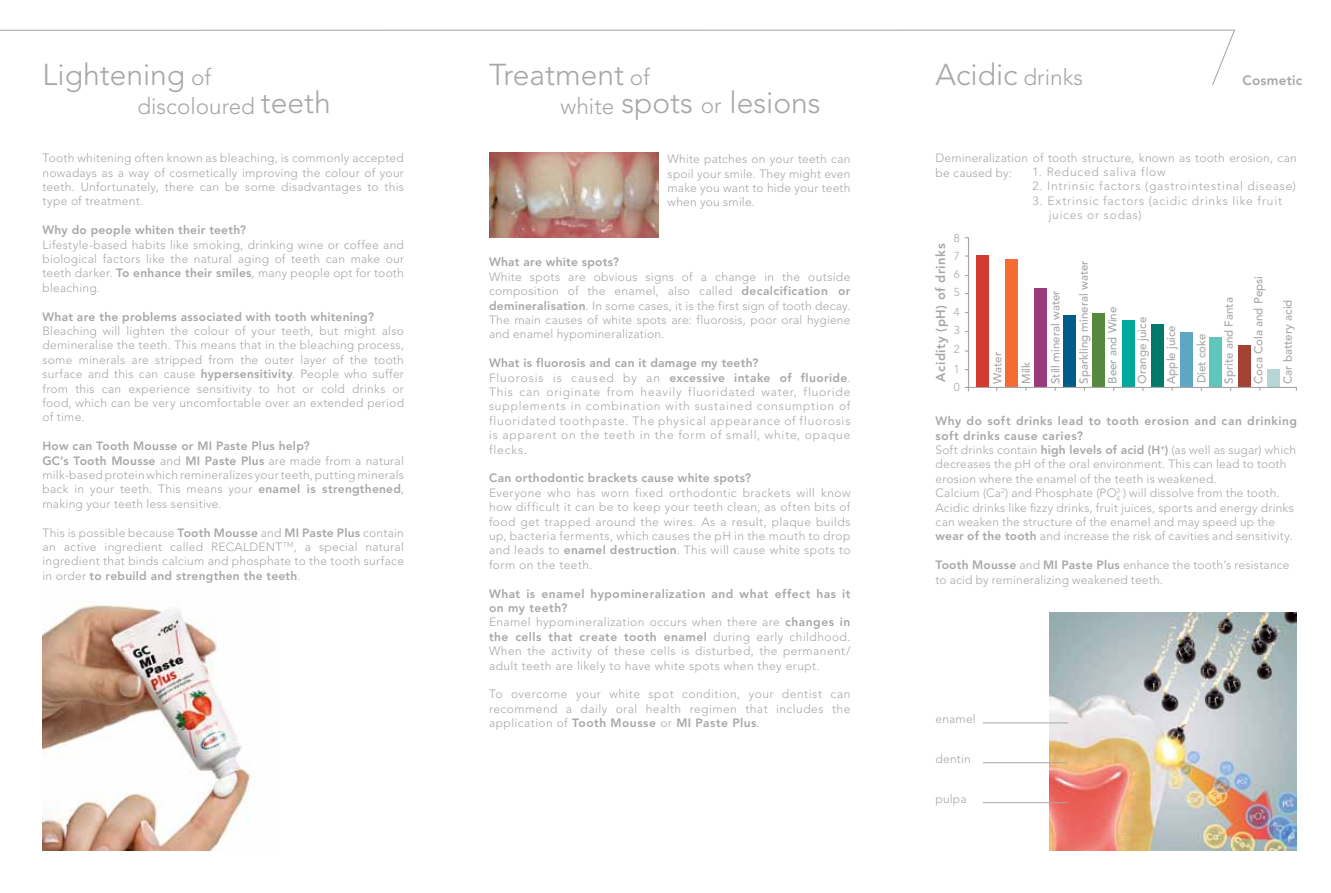
<style>
.page{position:relative;width:1331px;height:893px;background:#fff}
.page>*{position:absolute;margin:0;border:0;box-sizing:border-box;transform-origin:0 0}
.t1{font:300 30px/28.5px "Avenir";color:#a7a7a8}
.t2{font:300 22.5px "Avenir";color:#a7a7a8}
.t3{font:800 13.5px "Avenir";letter-spacing:.015em;color:#a7a7a8}
.t4{font:800 12.9px "Avenir";letter-spacing:.035em;color:#a7a7a8}
.t5{font:300 12px/14.4px "Avenir";letter-spacing:.025em;color:#a7a7a8;text-align:justify}
.t6{font:300 12px/14.4px "Avenir";letter-spacing:.065em;color:#a7a7a8}
.t7{font:800 12px "Avenir";letter-spacing:.02em;color:#a7a7a8}
.t8{font:300 12px/14.4px "Avenir";letter-spacing:.07em;color:#a7a7a8}
.t9{font:500 11.55px "Avenir LT Std";color:#a7a7a8}
.t10{font:300 11.4px/17.9px "Avenir";color:#a7a7a8}
.t11{font:300 7.05px "Avenir";color:#a7a7a8}
.s1{font-size:22.5px}
.s2{font-size:30px}
.s3{font-weight:800}
</style>
<div class="page">
<svg style="left:0;top:29px;width:1235px;height:56px"></svg>
<img style="left:489px;top:152px;width:170px;height:85px">
<img style="left:43px;top:602px;width:208px;height:248px">
<img style="left:1050px;top:612px;width:247px;height:238px">
<hr style="left:983px;top:722px;width:85px;height:1px;background:#a7a7a8">
<hr style="left:983px;top:762px;width:85px;height:1px;background:#a7a7a8">
<hr style="left:983px;top:802px;width:85px;height:1px;background:#a7a7a8">
<div style="left:1005px;top:260px;width:13px;height:128px;background:#f66b33"></div>
<div style="left:1034px;top:288px;width:13px;height:100px;background:#983a7b"></div>
<div style="left:1063px;top:315px;width:13px;height:73px;background:#005d8a"></div>
<div style="left:1092px;top:313px;width:13px;height:75px;background:#55893e"></div>
<div style="left:1121px;top:320px;width:13px;height:68px;background:#00a99e"></div>
<div style="left:1151px;top:325px;width:12px;height:63px;background:#00796b"></div>
<div style="left:1180px;top:332px;width:13px;height:56px;background:#5fa6c4"></div>
<div style="left:1209px;top:337px;width:13px;height:51px;background:#5fc6bc"></div>
<div style="left:1238px;top:345px;width:13px;height:43px;background:#a24134"></div>
<div style="left:1267px;top:369px;width:13px;height:19px;background:#b7d6d6"></div>
<hr style="left:968px;top:237px;width:1px;height:154px;background:#a7a7a8">
<hr style="left:965px;top:387px;width:332px;height:1px;background:#a7a7a8">
<div style="left:976px;top:255px;width:13px;height:132px;background:#d33b31"></div>
<h1 class="t1" style="left:43px;top:60px;width:170px">Lightening <span class="s1">of</span></h1>
<h2 class="t2" style="left:137px;top:93px;width:195px">discoloured <span class="s2">teeth</span></h2>
<p class="t5" style="left:43px;top:151px;width:363px">Tooth whitening often known as bleaching, is commonly accepted nowadays as a way of cosmetically improving the colour of your teeth. Unfortunately, there can be some disadvantages to this type of treatment.</p>
<p class="t7" style="left:43px;top:223px;width:205px">Why do people whiten their teeth?</p>
<p class="t5" style="left:43px;top:237px;width:363px">Lifestyle-based habits like smoking, drinking wine or coffee and biological factors like the natural aging of teeth can make our teeth darker. <span class="s3">To enhance their smiles</span>, many people opt for tooth bleaching.</p>
<p class="t7" style="left:43px;top:309px;width:333px">What are the problems associated with tooth whitening?</p>
<p class="t5" style="left:43px;top:324px;width:363px">Bleaching will lighten the colour of your teeth, but might also demineralise the teeth. This means that in the bleaching process, some minerals are stripped from the outer layer of the tooth surface and this can cause <span class="s3">hypersensitivity</span>. People who suffer from this can experience sensitivity to hot or cold drinks or food, which can be very uncomfortable over an extended period of time.</p>
<p class="t5" style="left:43px;top:439px;width:363px;text-align:left"><span class="s3">How can Tooth Mousse or MI Paste Plus help?<br>GC’s Tooth Mousse</span> and <span class="s3">MI Paste Plus</span> are made from a natural milk-based protein which remineralizes your teeth, putting minerals back in your teeth. This means your <span class="s3">enamel is strengthened</span>, making your teeth less sensitive.</p>
<p class="t5" style="left:43px;top:525px;width:363px">This is possible because <span class="s3">Tooth Mousse</span> and <span class="s3">MI Paste Plus</span> contain an active ingredient called RECALDENT<sup>TM</sup>, a special natural ingredient that binds calcium and phosphate to the tooth surface in order <span class="s3">to rebuild and strengthen the teeth</span>.</p>
<h1 class="t1" style="left:561px;top:60px;width:262px;text-indent:-72px">Treatment <span class="s1">of<br>white</span> spots <span class="s1">or</span> lesions</h1>
<p class="t5" style="left:668px;top:152px;width:184px">White patches on your teeth can spoil your smile. They might even make you want to hide your teeth when you smile.</p>
<p class="t7" style="left:489px;top:255px;width:132px">What are white spots?</p>
<p class="t5" style="left:489px;top:269px;width:363px">White spots are obvious signs of a change in the outside composition of the enamel, also called <span class="s3">decalcification or demineralisation</span>. In some cases, it is the first sign of tooth decay.<br>The main causes of white spots are: fluorosis, poor oral hygiene and enamel hypomineralization.</p>
<p class="t6" style="left:489px;top:356px;width:363px"><span class="s3">What is fluorosis and can it damage my teeth?<br></span>Fluorosis is caused by an <span class="s3">excessive intake of fluoride</span>.<br>This can originate from heavily fluoridated water, fluoride supplements in combination with sustained consumption of fluoridated toothpaste. The physical appearance of fluorosis is apparent on the teeth in the form of small, white, opaque flecks.</p>
<p class="t7" style="left:489px;top:471px;width:264px">Can orthodontic brackets cause white spots?</p>
<p class="t5" style="left:489px;top:485px;width:363px">Everyone who has worn fixed orthodontic brackets will know how difficult it can be to keep your teeth clean, as often bits of food get trapped around the wires. As a result, plaque builds up, bacteria ferments, which causes the pH in the mouth to drop and leads to <span class="s3">enamel destruction</span>. This will cause white spots to form on the teeth.</p>
<p class="t5" style="left:489px;top:586px;width:363px;text-align:left"><span class="s3">What is enamel hypomineralization and what effect has it on my teeth?<br></span>Enamel hypomineralization occurs when there are <span class="s3">changes in the cells that create tooth enamel</span> during early childhood.<br>When the activity of these cells is disturbed, the permanent/ adult teeth are likely to have white spots when they erupt.</p>
<p class="t5" style="left:489px;top:687px;width:363px">To overcome your white spot condition, your dentist can recommend a daily oral health regimen that includes the application of <span class="s3">Tooth Mousse</span> or <span class="s3">MI Paste Plus</span>.</p>
<h1 class="t1" style="left:935px;top:60px;width:149px">Acidic <span class="s1">drinks</span></h1>
<p class="t3" style="left:1242px;top:72px;width:61px">Cosmetic</p>
<p class="t5" style="left:935px;top:151px;width:363px">Demineralization of tooth structure, known as tooth erosion, can be caused by:</p>
<p class="t8" style="left:1032px;top:165px;width:135px">1. Reduced saliva flow</p>
<p class="t6" style="left:1032px;top:179px;width:265px">2. Intrinsic factors (gastrointestinal disease)</p>
<p class="t8" style="left:1049px;top:193px;width:235px;text-indent:-16px">3. Extrinsic factors (acidic drinks like fruit juices or sodas)</p>
<p class="t10" style="left:954px;top:229px;width:7px">8</p>
<p class="t4" style="left:933px;top:381px;width:139px;rotate:-90deg">Acidity (pH) of drinks</p>
<p class="t10" style="left:954px;top:247px;width:7px">7</p>
<p class="t10" style="left:954px;top:265px;width:7px">6</p>
<p class="t10" style="left:954px;top:283px;width:7px">5</p>
<p class="t10" style="left:954px;top:303px;width:7px">4</p>
<p class="t10" style="left:954px;top:321px;width:7px">3</p>
<p class="t10" style="left:954px;top:340px;width:7px">2</p>
<p class="t10" style="left:954px;top:360px;width:7px">1<br>0</p>
<p class="t9" style="left:991px;top:384px;width:33px;rotate:-90deg">Water</p>
<p class="t9" style="left:1020px;top:384px;width:23px;rotate:-90deg">Milk</p>
<p class="t9" style="left:1049px;top:384px;width:95px;rotate:-90deg">Still mineral water</p>
<p class="t9" style="left:1077px;top:384px;width:125px;rotate:-90deg">Sparkling mineral water</p>
<p class="t9" style="left:1106px;top:384px;width:78px;rotate:-90deg">Beer and Wine</p>
<p class="t9" style="left:1136px;top:384px;width:68px;rotate:-90deg">Orange juice</p>
<p class="t9" style="left:1164px;top:384px;width:60px;rotate:-90deg">Apple juice</p>
<p class="t9" style="left:1195px;top:383px;width:52px;rotate:-90deg">Diet coke</p>
<p class="t9" style="left:1252px;top:384px;width:109px;rotate:-90deg">Coca Cola and Pepsi</p>
<p class="t9" style="left:1222px;top:384px;width:88px;rotate:-90deg">Sprite and Fanta</p>
<p class="t9" style="left:1281px;top:384px;width:86px;rotate:-90deg">Car battery acid</p>
<p class="t5" style="left:935px;top:414px;width:363px;text-align:left"><span class="s3">Why do soft drinks lead to tooth erosion and can drinking soft drinks cause caries?<br></span>Soft drinks contain <span class="s3">high levels of acid (H</span><sup>+</sup><span class="s3">)</span> (as well as sugar) which decreases the pH of the oral environment. This can lead to tooth erosion where the enamel of the teeth is weakened.<br>Calcium (Ca<sup>2</sup>) and Phosphate (PO<sup>3-</sup>) will dissolve from the tooth.<br>Acidic drinks like fizzy drinks, fruit juices, sports and energy drinks can weaken the structure of the enamel and may speed up the <span class="s3">wear of the tooth</span> and increase the risk of cavities and sensitivity.</p>
<p class="t5" style="left:935px;top:558px;width:356px"><span class="s3">Tooth Mousse</span> and <span class="s3">MI Paste Plus</span> enhance the tooth’s resistance to acid by remineralizing weakened teeth.</p>
<p class="t11" style="left:1116px;top:494px;width:5px">4</p>
<p class="t5" style="left:935px;top:712px;width:42px">enamel</p>
<p class="t5" style="left:935px;top:751px;width:37px">dentin</p>
<p class="t5" style="left:935px;top:791px;width:33px">pulpa</p>
</div>
